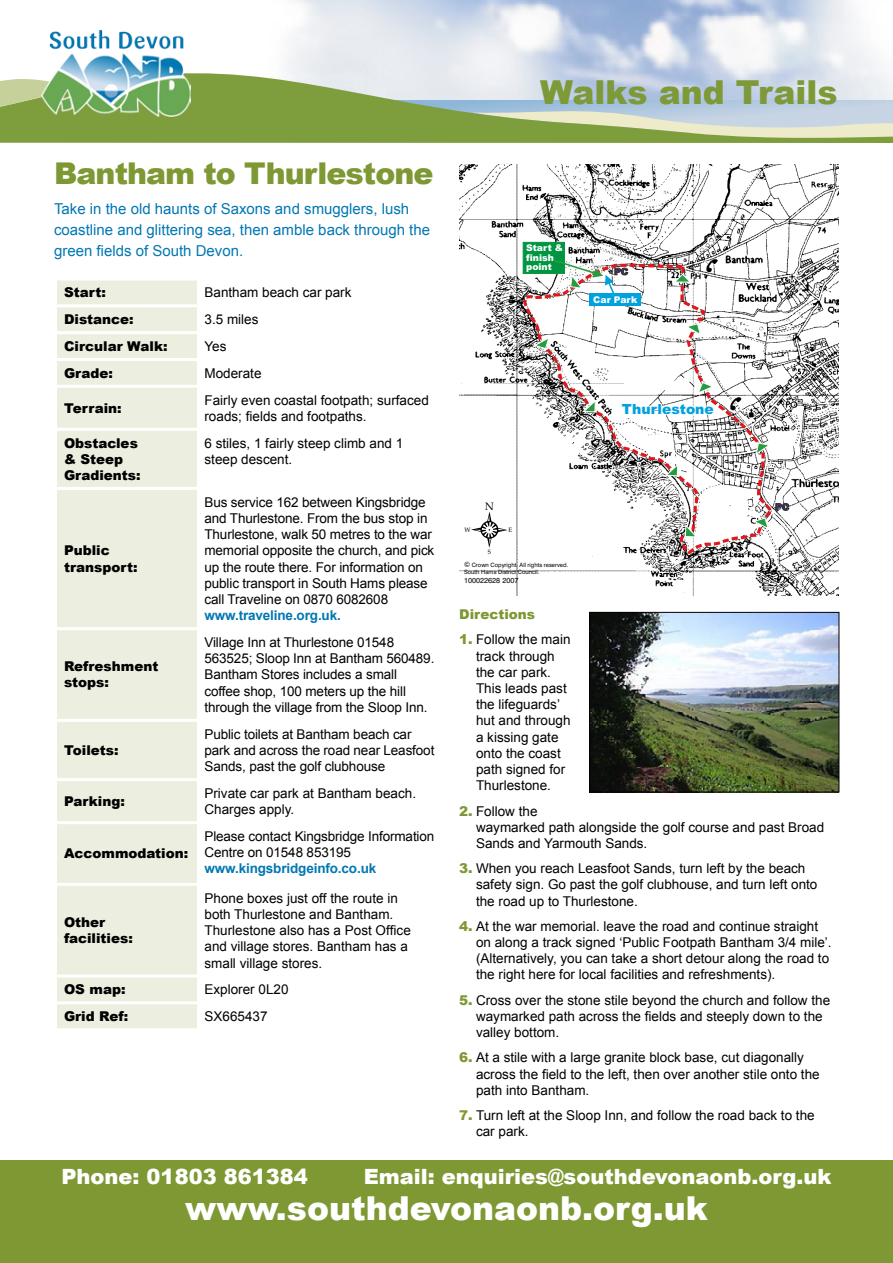
<style>
.page{position:relative;width:893px;height:1263px;background:#fff}
.page>*{position:absolute;margin:0;border:0;box-sizing:border-box;transform-origin:0 0}
.t1{font:900 33px "Arial";color:#fff}
.t2{font:900 33px "Arial";color:#7e9a38}
.t3{font:900 30px "Arial";letter-spacing:-.03em;color:#7e9833}
.t4{font:900 21px "Arial";color:#fff}
.leader{font:15px/21px "Arial";color:#0077b4}
.t5{font:900 13.95px "Arial";color:#00a1df}
.table_text{font:13.5px/16.2px "Arial";letter-spacing:-.01em;color:#000}
.directions{font:13.5px/16.2px "Arial";color:#000}
.table_head{font:900 13.5px/16.2px "Arial";color:#000}
.subhead{font:900 13.5px "Arial";color:#7e9833}
.t6{font:10.65px "Zapf Calligraphic 801 BT";color:#000}
.t7{font:900 9.3px/9.1px "Arial";color:#fff}
.t8{font:900 9.3px "Arial";color:#392d85}
.t9{font:7.35px/15.9px "Swiss 721 BT";color:#000}
.t10{font:6.3px "Zapf Calligraphic 801 BT";color:#000}
.t11{font:5.85px/7.4px "Swiss 721 BT";color:#000}
.s1{font-weight:700;color:#0077b2}
.s2{font-weight:900;color:#7e9833}
</style>
<div class="page">
<div style="left:0;top:1161px;width:893px;height:102px;background:#7e9833"></div>
<img style="left:98px;top:0;width:775px;height:62px">
<svg style="left:0;top:62px;width:893px;height:81px;background:#b0c3a1"></svg>
<svg style="left:0;top:79px;width:41px;height:34px"></svg>
<div style="left:57px;top:280px;width:140px;height:748px;background:#ecefe0"></div>
<hr style="left:54px;top:304px;width:146px;height:3px;background:#fff">
<hr style="left:54px;top:331px;width:146px;height:3px;background:#fff">
<hr style="left:54px;top:358px;width:146px;height:3px;background:#fff">
<hr style="left:54px;top:385px;width:146px;height:3px;background:#fff">
<hr style="left:54px;top:428px;width:146px;height:3px;background:#fff">
<hr style="left:54px;top:487px;width:146px;height:3px;background:#fff">
<hr style="left:54px;top:627px;width:146px;height:3px;background:#fff">
<hr style="left:54px;top:719px;width:146px;height:3px;background:#fff">
<hr style="left:54px;top:778px;width:146px;height:3px;background:#fff">
<hr style="left:54px;top:821px;width:146px;height:3px;background:#fff">
<hr style="left:54px;top:883px;width:146px;height:3px;background:#fff">
<hr style="left:54px;top:974px;width:146px;height:3px;background:#fff">
<hr style="left:54px;top:1001px;width:146px;height:3px;background:#fff">
<img style="left:459px;top:164px;width:380px;height:431px">
<svg style="left:522px;top:262px;width:252px;height:293px"></svg>
<div style="left:523px;top:242px;width:42px;height:32px;background:#009641;border:1px solid #009641"></div>
<svg style="left:685px;top:323px;width:16px;height:12px"></svg>
<svg style="left:534px;top:336px;width:16px;height:13px"></svg>
<svg style="left:665px;top:463px;width:14px;height:14px"></svg>
<svg style="left:685px;top:524px;width:13px;height:14px"></svg>
<svg style="left:752px;top:517px;width:17px;height:12px"></svg>
<svg style="left:755px;top:442px;width:15px;height:14px"></svg>
<svg style="left:697px;top:381px;width:17px;height:13px"></svg>
<svg style="left:583px;top:399px;width:13px;height:14px"></svg>
<svg style="left:621px;top:402px;width:95px;height:14px"></svg>
<svg style="left:471px;top:511px;width:37px;height:37px"></svg>
<svg style="left:776px;top:503px;width:13px;height:8px"></svg>
<div style="left:589px;top:293px;width:52px;height:12px;background:#00a1df"></div>
<svg style="left:547px;top:164px;width:165px;height:134px"></svg>
<img style="left:591px;top:614px;width:246px;height:176px">
<div style="left:589px;top:612px;width:250px;height:180px;border:1px solid #000"></div>
<img style="left:41px;top:31px;width:150px;height:85px">
<p class="t3" style="left:54px;top:152px;width:381px">Bantham to Thurlestone</p>
<p class="leader" style="left:54px;top:198px;width:378px">Take in the old haunts of Saxons and smugglers, lush coastline and glittering sea, then amble back through the green fields of South Devon.</p>
<p class="table_head" style="left:64px;top:284px;width:43px">Start:</p>
<p class="table_text" style="left:204px;top:285px;width:149px">Bantham beach car park</p>
<p class="table_head" style="left:64px;top:311px;width:71px">Distance:</p>
<p class="table_text" style="left:204px;top:311px;width:56px">3.5 miles</p>
<p class="table_head" style="left:64px;top:338px;width:105px">Circular Walk:</p>
<p class="table_text" style="left:204px;top:338px;width:24px">Yes</p>
<p class="table_head" style="left:64px;top:364px;width:50px">Grade:</p>
<p class="table_text" style="left:204px;top:365px;width:59px">Moderate</p>
<p class="table_head" style="left:64px;top:399px;width:59px">Terrain:</p>
<p class="table_text" style="left:204px;top:392px;width:226px">Fairly even coastal footpath; surfaced roads; fields and footpaths.</p>
<p class="table_head" style="left:64px;top:434px;width:78px">Obstacles &amp; Steep<br>Gradients:</p>
<p class="table_text" style="left:204px;top:435px;width:200px">6 stiles, 1 fairly steep climb and 1 steep descent.</p>
<p class="table_head" style="left:64px;top:542px;width:75px">Public transport:</p>
<p class="table_head" style="left:64px;top:658px;width:96px">Refreshment stops:</p>
<p class="table_head" style="left:64px;top:741px;width:56px">Toilets:</p>
<p class="table_text" style="left:204px;top:494px;width:231px">Bus service 162 between Kingsbridge and Thurlestone. From the bus stop in Thurlestone, walk 50 metres to the war memorial opposite the church, and pick up the route there. For information on public transport in South Hams please call Traveline on 0870 6082608 <span class="s1">www.traveline.org.uk.</span></p>
<p class="table_text" style="left:204px;top:634px;width:231px">Village Inn at Thurlestone 01548<br>563525; Sloop Inn at Bantham 560489.<br>Bantham Stores includes a small coffee shop, 100 meters up the hill through the village from the Sloop Inn.</p>
<p class="table_text" style="left:204px;top:726px;width:231px">Public toilets at Bantham beach car park and across the road near Leasfoot<br>Sands, past the golf clubhouse</p>
<p class="table_head" style="left:64px;top:793px;width:62px">Parking:</p>
<p class="table_text" style="left:204px;top:785px;width:213px">Private car park at Bantham beach.<br>Charges apply.</p>
<p class="table_head" style="left:64px;top:845px;width:126px">Accommodation:</p>
<p class="table_text" style="left:204px;top:828px;width:231px">Please contact Kingsbridge Information<br>Centre on 01548 853195 <span class="s1">www.kingsbridgeinfo.co.uk</span></p>
<p class="table_head" style="left:64px;top:913px;width:70px">Other facilities:</p>
<p class="table_text" style="left:204px;top:890px;width:208px">Phone boxes just off the route in both Thurlestone and Bantham.<br>Thurlestone also has a Post Office and village stores. Bantham has a small village stores.</p>
<p class="table_head" style="left:64px;top:981px;width:63px">OS map:</p>
<p class="table_text" style="left:204px;top:982px;width:86px">Explorer 0L20</p>
<p class="table_head" style="left:64px;top:1008px;width:66px">Grid Ref:</p>
<p class="table_text" style="left:204px;top:1008px;width:65px">SX665437</p>
<p class="t2" style="left:540px;top:69px;width:299px">Walks and Trails</p>
<p class="t7" style="left:526px;top:244px;width:39px">Start &amp; finish point</p>
<p class="t8" style="left:614px;top:268px;width:15px">PC</p>
<p class="t7" style="left:593px;top:296px;width:45px">Car Park</p>
<p class="t6" style="left:485px;top:500px;width:10px">N</p>
<p class="t10" style="left:464px;top:526px;width:8px">W</p>
<p class="t10" style="left:508px;top:526px;width:5px">E</p>
<p class="t10" style="left:488px;top:548px;width:5px">S</p>
<p class="t9" style="left:464px;top:557px;width:56px">©<br>100022628 2007</p>
<p class="t11" style="left:464px;top:562px;width:106px;text-indent:8px">Crown Copyright. All rights reserved.<br>South Hams District Council.</p>
<p class="t5" style="left:622px;top:404px;width:94px">Thurlestone</p>
<p class="t8" style="left:775px;top:503px;width:15px">PC</p>
<p class="subhead" style="left:459px;top:604px;width:77px">Directions</p>
<p class="directions" style="left:476px;top:632px;width:96px;text-indent:-17px"><span class="s2">1.</span> Follow the main track through the car park.<br>This leads past the lifeguards’ hut and through a kissing gate onto the coast path signed for<br>Thurlestone.</p>
<p class="directions" style="left:476px;top:803px;width:350px;text-indent:-17px"><span class="s2">2.</span> Follow the<br>waymarked path alongside the golf course and past Broad<br>Sands and Yarmouth Sands.</p>
<p class="directions" style="left:476px;top:860px;width:343px;text-indent:-17px"><span class="s2">3.</span> When you reach Leasfoot Sands, turn left by the beach safety sign. Go past the golf clubhouse, and turn left onto the road up to Thurlestone.</p>
<p class="directions" style="left:476px;top:918px;width:357px;text-indent:-17px"><span class="s2">4.</span> At the war memorial. leave the road and continue straight on along a track signed ‘Public Footpath Bantham 3/4 mile’. (Alternatively, you can take a short detour along the road to the right here for local facilities and refreshments).</p>
<p class="directions" style="left:476px;top:992px;width:356px;text-indent:-17px"><span class="s2">5.</span> Cross over the stone stile beyond the church and follow the waymarked path across the fields and steeply down to the valley bottom.</p>
<p class="directions" style="left:476px;top:1050px;width:345px;text-indent:-17px"><span class="s2">6.</span> At a stile with a large granite block base, cut diagonally across the field to the left, then over another stile onto the path into Bantham.</p>
<p class="directions" style="left:476px;top:1107px;width:340px;text-indent:-17px"><span class="s2">7.</span> Turn left at the Sloop Inn, and follow the road back to the car park.</p>
<p class="t4" style="left:61px;top:1161px;width:248px">Phone: 01803 861384</p>
<p class="t4" style="left:364px;top:1161px;width:469px">Email: enquiries@southdevonaonb.org.uk</p>
<p class="t1" style="left:185px;top:1184px;width:524px">www.southdevonaonb.org.uk</p>
</div>
